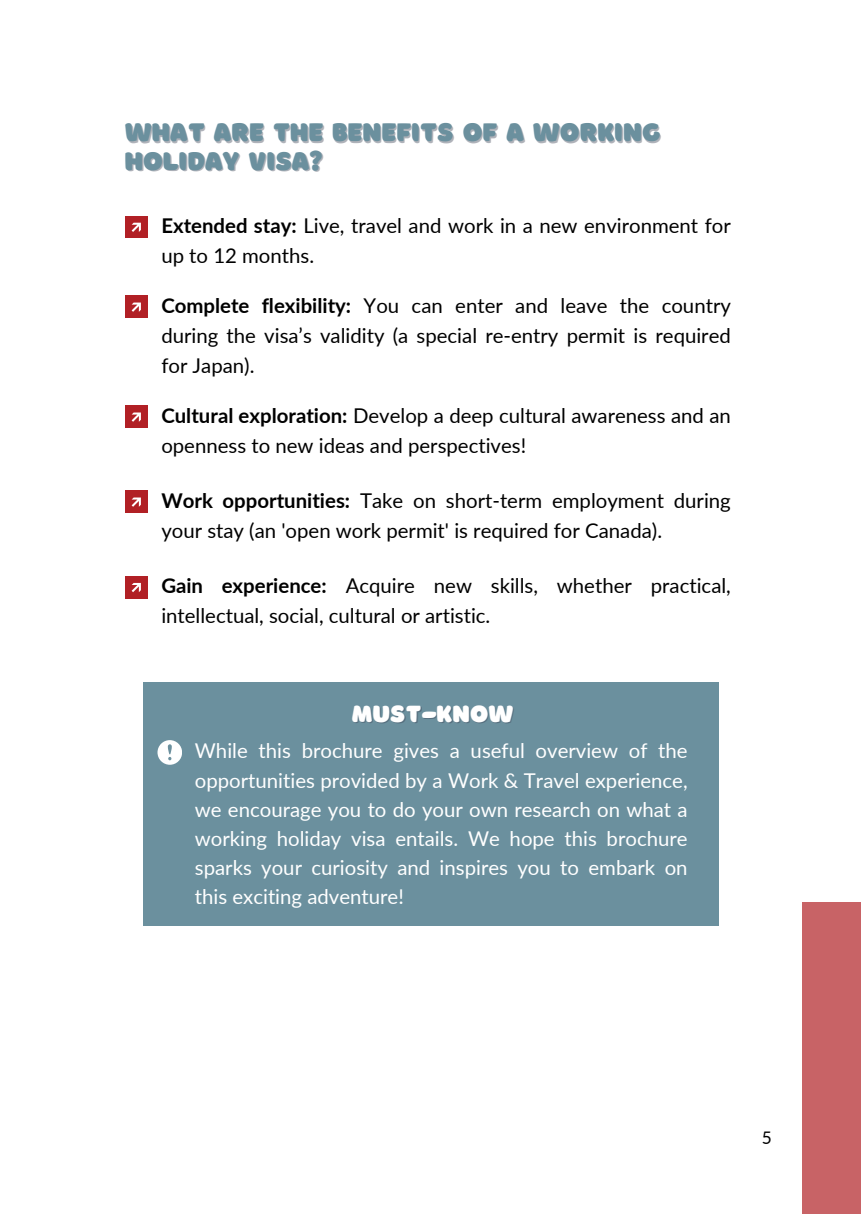
<style>
.page{position:relative;width:861px;height:1214px;background:#fff}
.page>*{position:absolute;margin:0;border:0;box-sizing:border-box;transform-origin:0 0}
.t1{font:26.6px "Borsok";color:#6b909e}
.t2{font:24.4px "Borsok";color:#fff}
.t3{font:20.4px/30px "Lato";color:#000}
.t4{font:20.4px/29px "Lato";color:#fff;text-align:justify}
.t5{font:17.4px "Lato";color:#000}
.s1{font-weight:700}
</style>
<div class="page">
<div style="left:125px;top:216px;width:22px;height:22px;background:#b12025"></div>
<svg style="left:132px;top:223px;width:9px;height:9px"></svg>
<div style="left:125px;top:296px;width:22px;height:22px;background:#b12025"></div>
<svg style="left:132px;top:302px;width:9px;height:10px"></svg>
<div style="left:125px;top:406px;width:22px;height:22px;background:#b12025"></div>
<svg style="left:132px;top:412px;width:9px;height:10px"></svg>
<div style="left:125px;top:491px;width:22px;height:22px;background:#b12025"></div>
<svg style="left:132px;top:497px;width:9px;height:10px"></svg>
<div style="left:125px;top:576px;width:22px;height:22px;background:#b12025"></div>
<svg style="left:132px;top:583px;width:9px;height:9px"></svg>
<div style="left:803px;top:902px;width:58px;height:311px;background:#c86366"></div>
<div style="left:143px;top:682px;width:576px;height:244px;background:#6b909e"></div>
<svg style="left:158px;top:740px;width:24px;height:24px"></svg>
<h1 class="t1" style="left:125px;top:117px;width:537px">WHAT ARE THE BENEFITS OF A WORKING</h1>
<p class="t1" style="left:125px;top:145px;width:199px">HOLIDAY VISA?</p>
<p class="t3" style="left:161px;top:210px;width:571px"><span class="s1">Extended stay:</span> Live, travel and work in a new environment for up to 12 months.</p>
<p class="t3" style="left:161px;top:290px;width:571px;text-align:justify"><span class="s1">Complete flexibility:</span> You can enter and leave the country during the visa’s validity (a special re-entry permit is required for Japan).</p>
<p class="t3" style="left:161px;top:400px;width:571px"><span class="s1">Cultural exploration:</span> Develop a deep cultural awareness and an openness to new ideas and perspectives!</p>
<p class="t3" style="left:161px;top:485px;width:571px"><span class="s1">Work opportunities:</span> Take on short-term employment during your stay (an 'open work permit' is required for Canada).</p>
<p class="t3" style="left:161px;top:570px;width:571px"><span class="s1">Gain experience:</span> Acquire new skills, whether practical, intellectual, social, cultural or artistic.</p>
<p class="t2" style="left:352px;top:699px;width:163px">MUST-KNOW</p>
<p class="t4" style="left:195px;top:736px;width:494px">While this brochure gives a useful overview of the opportunities provided by a Work &amp; Travel experience, we encourage you to do your own research on what a working holiday visa entails. We hope this brochure sparks your curiosity and inspires you to embark on this exciting adventure!</p>
<p class="t5" style="left:762px;top:1127px;width:12px">5</p>
</div>
